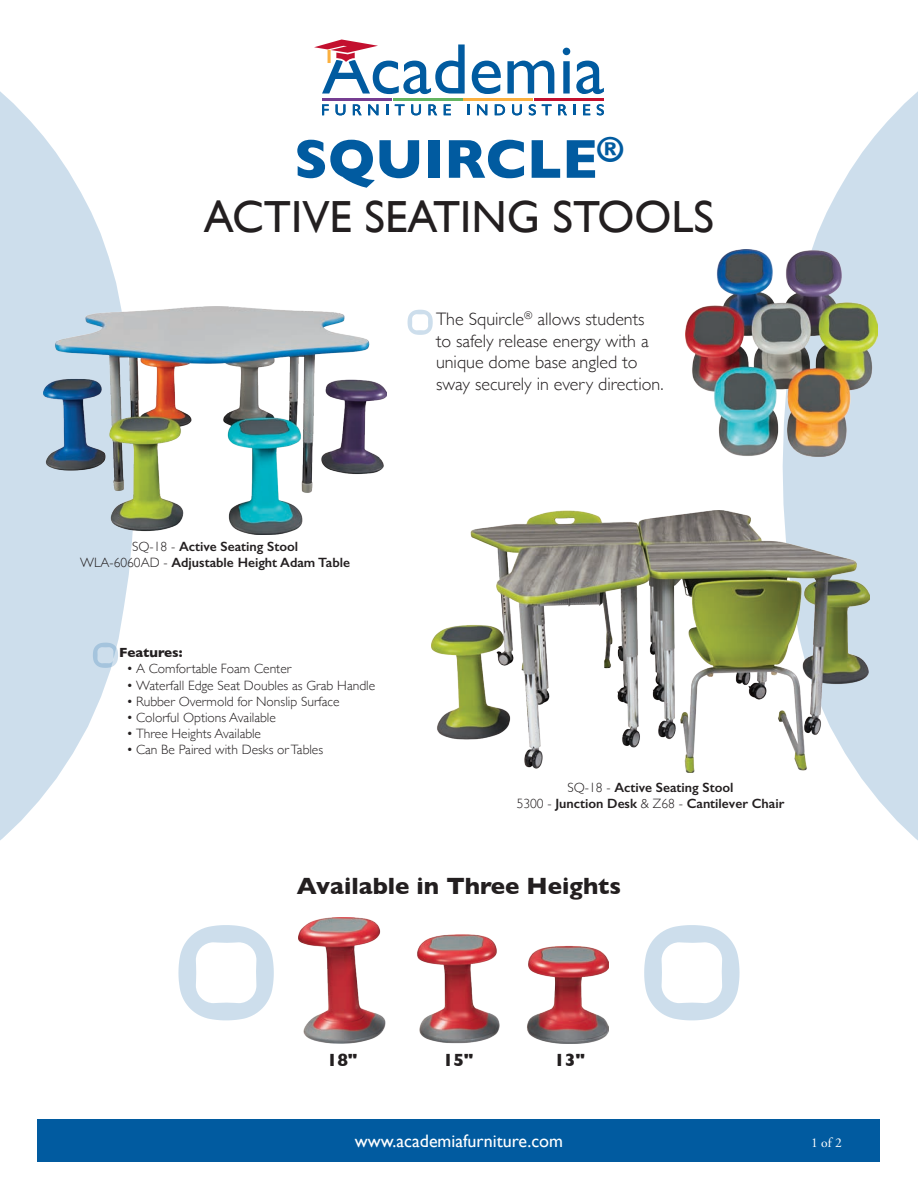
<style>
.page{position:relative;width:918px;height:1188px;background:#fff}
.page>*{position:absolute;margin:0;border:0;box-sizing:border-box;transform-origin:0 0}
.Header_-_Sections{font:700 55.5px "Gill Sans";color:#015ba0}
.Header_-_Sections-2{font:45px "Gill Sans";color:#231f20}
.Header_-_Sections-3{font:700 24px "Gill Sans";color:#231f20}
.Header_-_Sections-4{font:300 18px/21.6px "Gill Sans";color:#231f20}
.t1{font:18px "Gill Sans";color:#fff}
.Header_-_Sections-5{font:700 18px "Gill Sans";color:#231f20}
.t2{font:300 13.5px "Gill Sans";color:#231f20}
.Caption_-_Model_Desc{font:600 13.5px "Gill Sans";color:#231f20}
.Header_-_Sections-6{font:700 13.5px "Gill Sans";color:#231f20}
.t3{font:13.5px "Adobe Garamond Pro";color:#fff}
.s1{font-weight:300}
</style>
<div class="page">
<svg style="left:0;top:91px;width:133px;height:749px;fill:#cddeec"></svg>
<svg style="left:322px;top:104px;width:7px;height:11px"></svg>
<svg style="left:336px;top:104px;width:9px;height:11px"></svg>
<svg style="left:353px;top:104px;width:9px;height:11px"></svg>
<svg style="left:368px;top:104px;width:10px;height:11px"></svg>
<svg style="left:386px;top:104px;width:2px;height:11px"></svg>
<svg style="left:395px;top:104px;width:10px;height:11px"></svg>
<svg style="left:411px;top:104px;width:10px;height:11px"></svg>
<svg style="left:428px;top:104px;width:9px;height:11px"></svg>
<svg style="left:444px;top:104px;width:7px;height:11px"></svg>
<svg style="left:467px;top:104px;width:2px;height:11px"></svg>
<svg style="left:477px;top:104px;width:10px;height:11px"></svg>
<svg style="left:495px;top:104px;width:10px;height:11px"></svg>
<svg style="left:512px;top:104px;width:10px;height:11px"></svg>
<svg style="left:529px;top:104px;width:7px;height:11px"></svg>
<svg style="left:542px;top:104px;width:10px;height:11px"></svg>
<svg style="left:558px;top:104px;width:9px;height:11px"></svg>
<svg style="left:574px;top:104px;width:2px;height:11px"></svg>
<svg style="left:583px;top:104px;width:7px;height:11px"></svg>
<svg style="left:597px;top:104px;width:7px;height:11px"></svg>
<svg style="left:472px;top:61px;width:29px;height:33px"></svg>
<svg style="left:507px;top:61px;width:47px;height:33px"></svg>
<svg style="left:563px;top:48px;width:7px;height:46px"></svg>
<svg style="left:576px;top:61px;width:28px;height:33px"></svg>
<svg style="left:314px;top:39px;width:151px;height:55px"></svg>
<hr style="left:322px;top:98px;width:69px;height:3px;background:#763d92">
<hr style="left:393px;top:98px;width:69px;height:3px;background:#63b461">
<hr style="left:464px;top:98px;width:69px;height:3px;background:#fbb03f">
<hr style="left:535px;top:98px;width:69px;height:3px;background:#c3102f">
<svg style="left:178px;top:925px;width:96px;height:95px"></svg>
<svg style="left:644px;top:925px;width:96px;height:95px"></svg>
<svg style="left:783px;top:91px;width:135px;height:749px;fill:#cddeec"></svg>
<svg style="left:408px;top:310px;width:25px;height:25px"></svg>
<img style="left:44px;top:306px;width:343px;height:228px">
<img style="left:432px;top:510px;width:437px;height:262px">
<svg style="left:93px;top:643px;width:25px;height:25px"></svg>
<img style="left:298px;top:917px;width:311px;height:127px">
<img style="left:685px;top:250px;width:192px;height:207px">
<div style="left:38px;top:1119px;width:842px;height:42px;background:#015ba0"></div>
<p class="Header_-_Sections" style="left:294px;top:115px;width:331px">SQUIRCLE<sup>®</sup></p>
<p class="Header_-_Sections-2" style="left:204px;top:190px;width:512px">ACTIVE SEATING STOOLS</p>
<p class="Caption_-_Model_Desc" style="left:132px;top:538px;width:168px"><span class="s1">SQ-18 -</span> Active Seating Stool</p>
<p class="Caption_-_Model_Desc" style="left:80px;top:554px;width:272px"><span class="s1">WLA-6060AD -</span> Adjustable Height Adam Table</p>
<p class="Header_-_Sections-6" style="left:119px;top:642px;width:65px">Features:</p>
<p class="t2" style="left:126px;top:658px;width:166px">• A Comfortable Foam Center</p>
<p class="t2" style="left:126px;top:674px;width:250px">• Waterfall Edge Seat Doubles as Grab Handle</p>
<p class="t2" style="left:126px;top:691px;width:215px">• Rubber Overmold for Nonslip Surface</p>
<p class="t2" style="left:126px;top:707px;width:151px">• Colorful Options Available</p>
<p class="t2" style="left:126px;top:723px;width:136px">• Three Heights Available</p>
<p class="t2" style="left:126px;top:739px;width:198px">• Can Be Paired with Desks or Tables</p>
<p class="Header_-_Sections-4" style="left:436px;top:307px;width:229px">The Squircle<sup>®</sup> allows students to safely release energy with a unique dome base angled to sway securely in every direction.</p>
<p class="Caption_-_Model_Desc" style="left:567px;top:779px;width:168px"><span class="s1">SQ-18 -</span> Active Seating Stool</p>
<p class="Caption_-_Model_Desc" style="left:517px;top:795px;width:269px"><span class="s1">5300 -</span> Junction Desk <span class="s1">&amp; Z68 -</span> Cantilever Chair</p>
<p class="Header_-_Sections-3" style="left:297px;top:867px;width:326px">Available in Three Heights</p>
<p class="Header_-_Sections-5" style="left:327px;top:1046px;width:32px">18"</p>
<p class="Header_-_Sections-5" style="left:443px;top:1046px;width:32px">15"</p>
<p class="Header_-_Sections-5" style="left:554px;top:1046px;width:32px">13"</p>
<p class="t1" style="left:355px;top:1130px;width:210px">www.academiafurniture.com</p>
<p class="t3" style="left:811px;top:1134px;width:32px">1 of 2</p>
</div>
